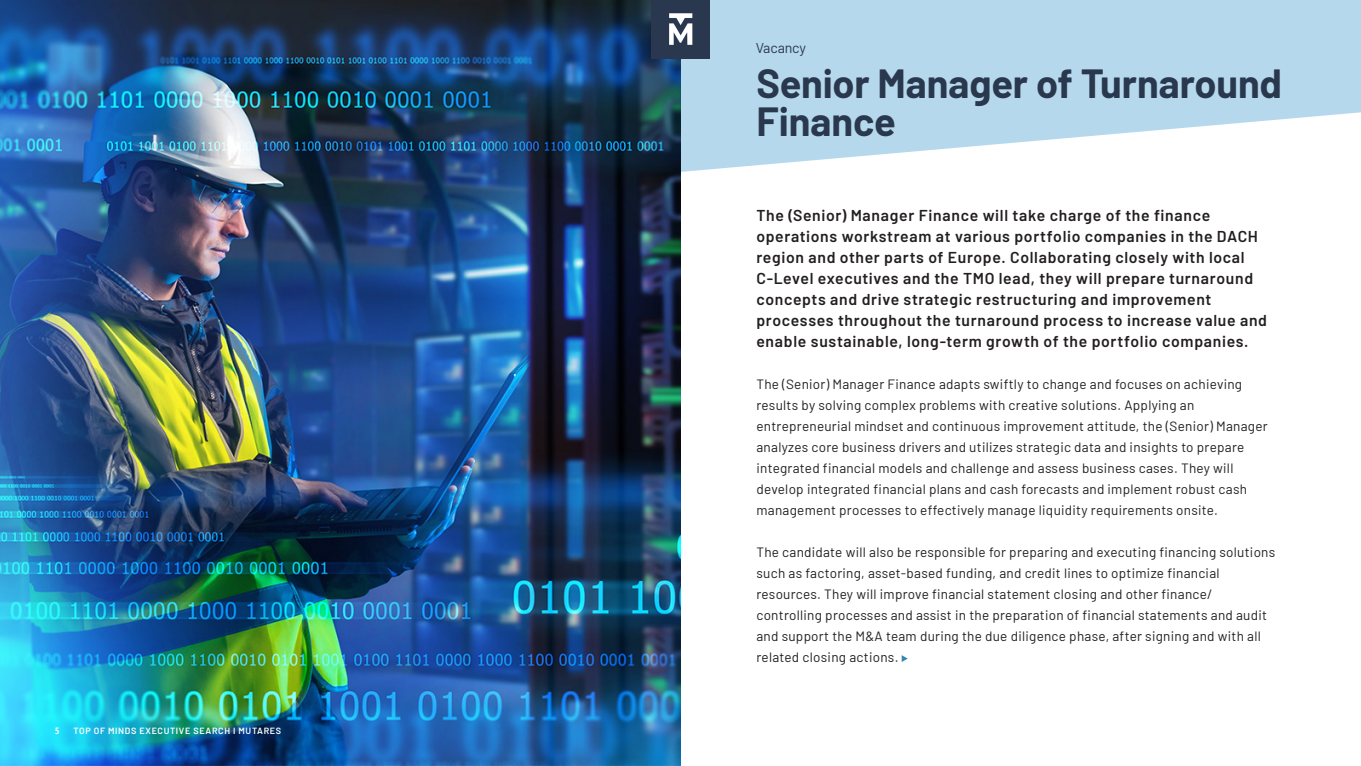
<style>
.page{position:relative;width:1361px;height:766px;background:#fff}
.page>*{position:absolute;margin:0;border:0;box-sizing:border-box;transform-origin:0 0}
.Page_header_kopie{font:700 39.75px/38.5px "Barlow";letter-spacing:-.005em;color:#2a384e}
.t1{font:600 15.75px/21px "Barlow";letter-spacing:.04em;color:#231f20}
.t2{font:14.25px "Barlow";letter-spacing:-.015em;color:#2a384e}
.t3{font:13.5px/21px "Barlow";letter-spacing:.02em;color:#231f20}
.t4{font:600 9px "Barlow";letter-spacing:.07em;color:#fff}
.t5{font:700 condensed 9px "Open Sans";color:#fff}
</style>
<div class="page">
<svg style="left:680px;top:0;width:681px;height:231px;fill:#b6d8ec"></svg>
<img style="left:0;top:0;width:680px;height:765px">
<img style="left:651px;top:0;width:58px;height:58px">
<svg style="left:901px;top:655px;width:7px;height:6px"></svg>
<p class="t5" style="left:55px;top:724px;width:6px">5</p>
<p class="t4" style="left:73px;top:724px;width:209px">TOP OF MINDS EXECUTIVE SEARCH I MUTARES</p>
<p class="t2" style="left:755px;top:37px;width:52px">Vacancy</p>
<p class="Page_header_kopie" style="left:756px;top:61px;width:527px">Senior Manager of Turnaround<br>Finance</p>
<p class="t1" style="left:756px;top:203px;width:512px">The (Senior) Manager Finance will take charge of the finance operations workstream at various portfolio companies in the DACH region and other parts of Europe. Collaborating closely with local C-Level executives and the TMO lead, they will prepare turnaround concepts and drive strategic restructuring and improvement processes throughout the turnaround process to increase value and enable sustainable, long-term growth of the portfolio companies.</p>
<p class="t3" style="left:756px;top:372px;width:513px">The (Senior) Manager Finance adapts swiftly to change and focuses on achieving results by solving complex problems with creative solutions. Applying an entrepreneurial mindset and continuous improvement attitude, the (Senior) Manager analyzes core business drivers and utilizes strategic data and insights to prepare integrated financial models and challenge and assess business cases. They will develop integrated financial plans and cash forecasts and implement robust cash management processes to effectively manage liquidity requirements onsite.</p>
<p class="t3" style="left:756px;top:540px;width:520px">The candidate will also be responsible for preparing and executing financing solutions such as factoring, asset-based funding, and credit lines to optimize financial resources. They will improve financial statement closing and other finance/ controlling processes and assist in the preparation of financial statements and audit and support the M&amp;A team during the due diligence phase, after signing and with all related closing actions.</p>
</div>
